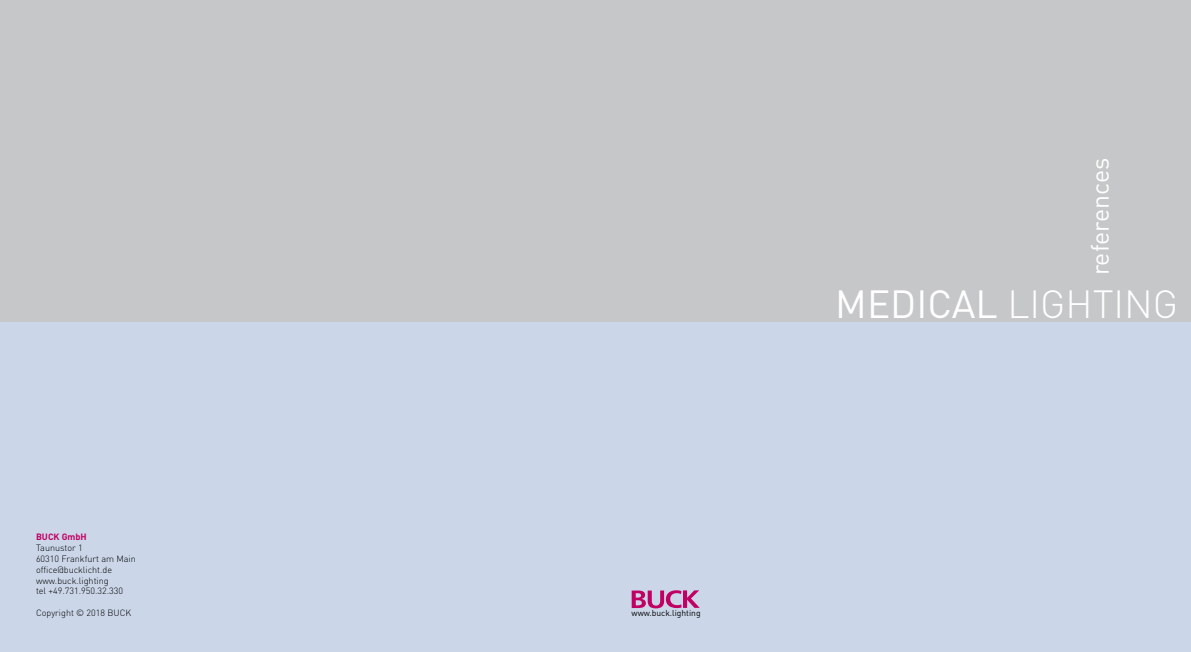
<style>
.page{position:relative;width:1191px;height:652px;background:#fff}
.page>*{position:absolute;margin:0;border:0;box-sizing:border-box;transform-origin:0 0}
.txt{font:300 38.8px "DIN Pro";color:#fff}
.txt-2{font:24.8px "DIN Pro";color:#fff}
.t1{font:300 9px "DIN Pro";color:#000}
.t2{font:700 9px "DIN Pro";color:#c10063}
.t3{font:8.5px "DIN Pro";color:#000}
.s1{font-weight:400}
</style>
<div class="page">
<div style="left:0;top:0;width:1191px;height:322px;background:#c6c7c8"></div>
<div style="left:0;top:322px;width:1191px;height:330px;background:#cbd7e9"></div>
<svg style="left:631px;top:590px;width:68px;height:18px"></svg>
<p class="t2" style="left:36px;top:531px;width:52px">BUCK GmbH</p>
<p class="t1" style="left:36px;top:542px;width:48px">Taunustor 1</p>
<p class="t1" style="left:36px;top:552px;width:101px">60310 Frankfurt am Main</p>
<p class="t1" style="left:36px;top:563px;width:78px">office@bucklicht.de</p>
<p class="t1" style="left:36px;top:574px;width:74px">www.buck.lighting</p>
<p class="t1" style="left:36px;top:585px;width:89px">tel +49.731.950.32.330</p>
<p class="t1" style="left:36px;top:607px;width:97px">Copyright © 2018 BUCK</p>
<p class="t3" style="left:631px;top:607px;width:71px">www.buck.lighting</p>
<p class="txt-2" style="left:1083px;top:275px;width:119px;rotate:-90deg">references</p>
<p class="txt" style="left:835px;top:277px;width:344px"><span class="s1">MEDICAL</span> LIGHTING</p>
</div>
